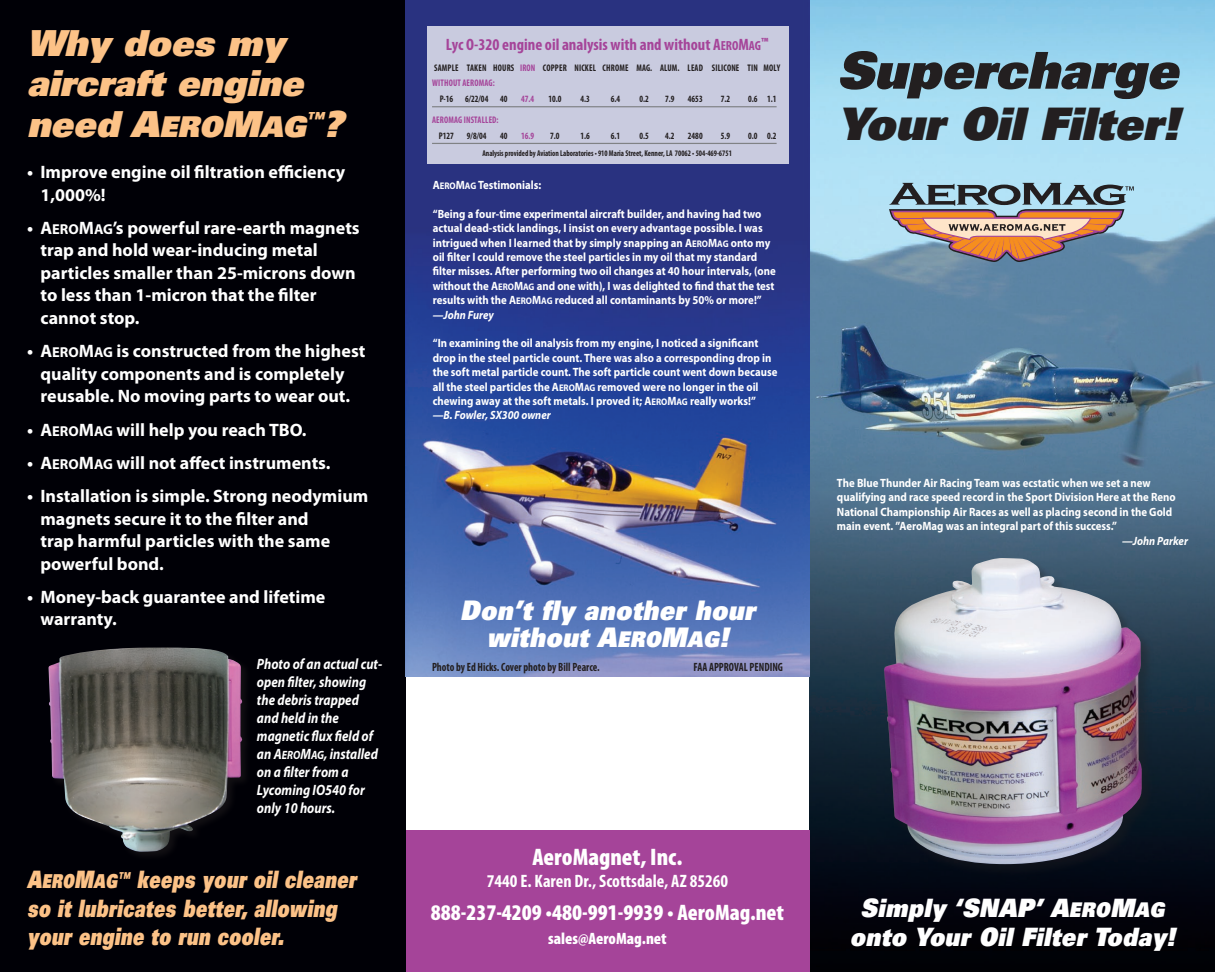
<style>
.page{position:relative;width:1215px;height:972px;background:#fff}
.page>*{position:absolute;margin:0;border:0;box-sizing:border-box;transform-origin:0 0}
.t1{font:italic 900 50.85px "Univers";color:#231f20}
.t2{font:italic 900 44.85px "Univers";color:#231f20}
.t3{font:italic 900 35.85px/40.5px "Univers";color:#fcc287}
.t4{font:italic 900 27px/27px "Univers";letter-spacing:.02em;color:#fff;text-align:center;scale:.9 1}
.t5{font:italic 900 25.35px/28.3px "Univers";letter-spacing:.02em;color:#fff;text-align:center;scale:.9 1}
.t6{font:italic 900 24px/28.3px "Univers";letter-spacing:.02em;color:#fcc287;scale:.75 1}
.t7{font:900 condensed 24px "Myriad Pro";color:#fff}
.t8{font:900 condensed 22.5px "Myriad Pro";color:#fff}
.t9{font:700 18px/22.5px "Myriad Pro";color:#fff}
.t10{font:700 condensed 18px "Myriad Pro";color:#fff}
.t11{font:700 condensed 16.5px "Myriad Pro";color:#a54499}
.t12{font:900 condensed 16.5px "Myriad Pro";color:#fff}
.t13{font:italic 700 15px/18px "Myriad Pro";color:#fff;scale:.86 1}
.t14{font:700 12px/14.4px "Myriad Pro";color:#fff;scale:.9 1}
.t15{font:700 condensed 12px "Myriad Pro";color:#231f20;scale:.9 1}
.t16{font:italic 700 12px "Myriad Pro";color:#fff;scale:.9 1}
.t17{font:700 condensed 9.6px "Myriad Pro";letter-spacing:.02em;color:#231f20;scale:.9 1}
.t18{font:700 condensed 9.6px "Myriad Pro";letter-spacing:.02em;color:#a54499;scale:.9 1}
.t19{font:700 condensed 8.4px "Myriad Pro";color:#231f20;scale:.9 1}
.s1{font-family:"Univers Extra Black Obl SC800";font-weight:400;font-style:normal}
.s2{font-family:"Univers Extra Black Obl SC800";font-weight:400;font-style:normal;font-size:28.65px}
.s3{font-family:"Myriad Pro Bold SC800";font-weight:400}
.s4{font-family:"Myriad Pro Bold SC800";font-weight:400;font-size:14.4px}
.s5{font-family:"Myriad Pro Bold It SC800";font-weight:400;font-style:normal}
.s6{font-family:"Myriad Pro Bold It SC800";font-weight:400;font-style:normal;font-size:12px}
.s7{font-family:"Univers Extra Black Obl SC800";font-weight:400;font-style:normal;font-size:19.2px}
.s8{font-family:"Myriad Pro Bold Cond SC800";font-weight:400;font-stretch:normal}
.s9{font-family:"Myriad Pro Bold Cond SC800";font-weight:400;font-stretch:normal;font-size:13.2px}
.s10{color:#a54499}
.s11{font-family:"Myriad Pro Bold SC800";font-weight:400;font-size:9.6px}
.s12{font-style:italic}
.s13{font-family:"Univers Extra Black Obl SC800";font-weight:400;font-style:normal;font-size:21.6px}
.s14{font-family:"Univers Extra Black Obl SC800";font-weight:400;font-style:normal;font-size:20.25px}
</style>
<div class="page">
<img style="left:809px;top:0;width:406px;height:972px">
<svg style="left:889px;top:183px;width:245px;height:79px;background:#9d938e"></svg>
<div style="left:883px;top:557px;width:273px;height:321px;background:#231f20;opacity:.35"></div>
<img style="left:883px;top:558px;width:259px;height:306px">
<div style="left:0;top:0;width:406px;height:972px;background:#000006"></div>
<img style="left:48px;top:648px;width:196px;height:204px">
<img style="left:405px;top:0;width:405px;height:677px">
<div style="left:427px;top:26px;width:362px;height:138px;background:#c9cbdf"></div>
<div style="left:406px;top:831px;width:403px;height:141px;background:#a54499"></div>
<hr style="left:432px;top:106px;width:345px;height:1px;background:#808285">
<hr style="left:432px;top:143px;width:345px;height:1px;background:#808285">
<p class="t3" style="left:27px;top:22px;width:318px">Why does my aircraft engine need <span class="s1">A</span><span class="s2">ERO</span><span class="s1">M</span><span class="s2">AG</span><sup>™</sup>?</p>
<p class="t9" style="left:40px;top:161px;width:306px;text-indent:-14px">• Improve engine oil filtration efficiency<br>1,000%!</p>
<p class="t9" style="left:40px;top:217px;width:321px;text-indent:-14px">• <span class="s3">A</span><span class="s4">ERO</span><span class="s3">M</span><span class="s4">AG</span>’s powerful rare-earth magnets trap and hold wear-inducing metal particles smaller than 25-microns down to less than 1-micron that the filter cannot stop.</p>
<p class="t9" style="left:27px;top:340px;width:340px;text-align:center">• <span class="s3">A</span><span class="s4">ERO</span><span class="s3">M</span><span class="s4">AG</span> is constructed from the highest quality components and is completely reusable. No moving parts to wear out.</p>
<p class="t9" style="left:27px;top:418px;width:281px">• <span class="s3">A</span><span class="s4">ERO</span><span class="s3">M</span><span class="s4">AG</span> will help you reach TBO.</p>
<p class="t9" style="left:27px;top:452px;width:305px">• <span class="s3">A</span><span class="s4">ERO</span><span class="s3">M</span><span class="s4">AG</span> will not affect instruments.</p>
<p class="t9" style="left:40px;top:485px;width:329px;text-indent:-14px">• Installation is simple. Strong neodymium magnets secure it to the filter and<br>trap harmful particles with the same powerful bond.</p>
<p class="t9" style="left:40px;top:586px;width:286px;text-indent:-14px">• Money-back guarantee and lifetime warranty.</p>
<p class="t13" style="left:257px;top:656px;width:147px">Photo of an actual cut&shy;open filter, showing the debris trapped and held in the magnetic flux field of an <span class="s5">A</span><span class="s6">ERO</span><span class="s5">M</span><span class="s6">AG</span>, installed on a filter from a<br>Lycoming IO540 for only 10 hours.</p>
<p class="t6" style="left:27px;top:865px;width:441px"><span class="s1">A</span><span class="s7">ERO</span><span class="s1">M</span><span class="s7">AG</span><sup>™</sup> keeps your oil cleaner so it lubricates better, allowing your engine to run cooler.</p>
<p class="t11" style="left:446px;top:35px;width:324px">Lyc O-320 engine oil analysis with and without <span class="s8">A</span><span class="s9">ERO</span><span class="s8">M</span><span class="s9">AG</span><sup>™</sup></p>
<p class="t17" style="left:434px;top:62px;width:386px">SAMPLE TAKEN HOURS <span class="s10">IRON</span> COPPER NICKEL CHROME MAG. ALUM. LEAD SILICONE TIN MOLY</p>
<p class="t18" style="left:432px;top:78px;width:71px">WITHOUT AEROMAG:</p>
<p class="t17" style="left:440px;top:93px;width:77px">P-16 6/22/04 40</p>
<p class="t18" style="left:521px;top:93px;width:16px">47.4</p>
<p class="t17" style="left:548px;top:93px;width:16px">10.0</p>
<p class="t17" style="left:581px;top:93px;width:12px">4.3</p>
<p class="t17" style="left:611px;top:93px;width:12px">6.4</p>
<p class="t17" style="left:640px;top:93px;width:12px">0.2</p>
<p class="t17" style="left:665px;top:93px;width:12px">7.9</p>
<p class="t17" style="left:688px;top:93px;width:18px">4653</p>
<p class="t17" style="left:721px;top:93px;width:12px">7.2</p>
<p class="t17" style="left:748px;top:93px;width:33px">0.6 1.1</p>
<p class="t18" style="left:432px;top:114px;width:75px">AEROMAG INSTALLED:</p>
<p class="t17" style="left:439px;top:130px;width:18px">P127</p>
<p class="t17" style="left:467px;top:130px;width:23px">9/8/04</p>
<p class="t17" style="left:500px;top:130px;width:10px">40</p>
<p class="t18" style="left:521px;top:130px;width:16px">16.9</p>
<p class="t17" style="left:550px;top:130px;width:12px">7.0</p>
<p class="t17" style="left:581px;top:130px;width:12px">1.6</p>
<p class="t17" style="left:611px;top:130px;width:12px">6.1</p>
<p class="t17" style="left:640px;top:130px;width:12px">0.5</p>
<p class="t17" style="left:665px;top:130px;width:12px">4.2</p>
<p class="t17" style="left:688px;top:130px;width:18px">2480</p>
<p class="t17" style="left:721px;top:130px;width:12px">5.9</p>
<p class="t17" style="left:748px;top:130px;width:33px">0.0 0.2</p>
<p class="t19" style="left:482px;top:149px;width:279px">Analysis provided by Aviation Laboratories • 910 Maria Street, Kenner, LA 70062 • 504-469-6751</p>
<p class="t14" style="left:433px;top:178px;width:122px"><span class="s3">A</span><span class="s11">ERO</span><span class="s3">M</span><span class="s11">AG</span> Testimonials:</p>
<p class="t14" style="left:433px;top:207px;width:383px">“Being a four-time experimental aircraft builder, and having had two actual dead-stick landings, I insist on every advantage possible. I was intrigued when I learned that by simply snapping an <span class="s3">A</span><span class="s11">ERO</span><span class="s3">M</span><span class="s11">AG</span> onto my oil filter I could remove the steel particles in my oil that my standard filter misses. After performing two oil changes at 40 hour intervals, (one without the <span class="s3">A</span><span class="s11">ERO</span><span class="s3">M</span><span class="s11">AG</span> and one with), I was delighted to find that the test results with the <span class="s3">A</span><span class="s11">ERO</span><span class="s3">M</span><span class="s11">AG</span> reduced all contaminants by 50% or more!” <span class="s12">—John Furey</span></p>
<p class="t14" style="left:433px;top:336px;width:384px">“In examining the oil analysis from my engine, I noticed a significant drop in the steel particle count. There was also a corresponding drop in the soft metal particle count. The soft particle count went down because all the steel particles the <span class="s3">A</span><span class="s11">ERO</span><span class="s3">M</span><span class="s11">AG</span> removed were no longer in the oil chewing away at the soft metals. I proved it; <span class="s3">A</span><span class="s11">ERO</span><span class="s3">M</span><span class="s11">AG</span> really works!” <span class="s12">—B. Fowler, SX300 owner</span></p>
<p class="t4" style="left:460px;top:596px;width:329px">Don’t fly another hour without <span class="s1">A</span><span class="s13">ERO</span><span class="s1">M</span><span class="s13">AG</span>!</p>
<p class="t15" style="left:432px;top:660px;width:188px">Photo by Ed Hicks. Cover photo by Bill Pearce.</p>
<p class="t15" style="left:694px;top:660px;width:101px">FAA APPROVAL PENDING</p>
<p class="t7" style="left:533px;top:843px;width:151px">AeroMagnet, Inc.</p>
<p class="t10" style="left:487px;top:871px;width:243px">7440 E. Karen Dr., Scottsdale, AZ 85260</p>
<p class="t8" style="left:431px;top:900px;width:355px">888-237-4209 •480-991-9939 • AeroMag.net</p>
<p class="t12" style="left:548px;top:930px;width:120px">sales@AeroMag.net</p>
<p class="t1" style="left:837px;top:37px;width:342px">Supercharge</p>
<p class="t2" style="left:837px;top:94px;width:344px">Your Oil Filter!</p>
<p class="t14" style="left:837px;top:476px;width:378px">The Blue Thunder Air Racing Team was ecstatic when we set a new qualifying and race speed record in the Sport Division Here at the Reno National Championship Air Races as well as placing second in the Gold main event. ”AeroMag was an integral part of this success.”</p>
<p class="t16" style="left:1122px;top:534px;width:75px">—John Parker</p>
<p class="t5" style="left:850px;top:893px;width:363px">Simply ‘SNAP’ <span class="s1">A</span><span class="s14">ERO</span><span class="s1">M</span><span class="s14">AG </span>onto Your Oil Filter Today!</p>
</div>
